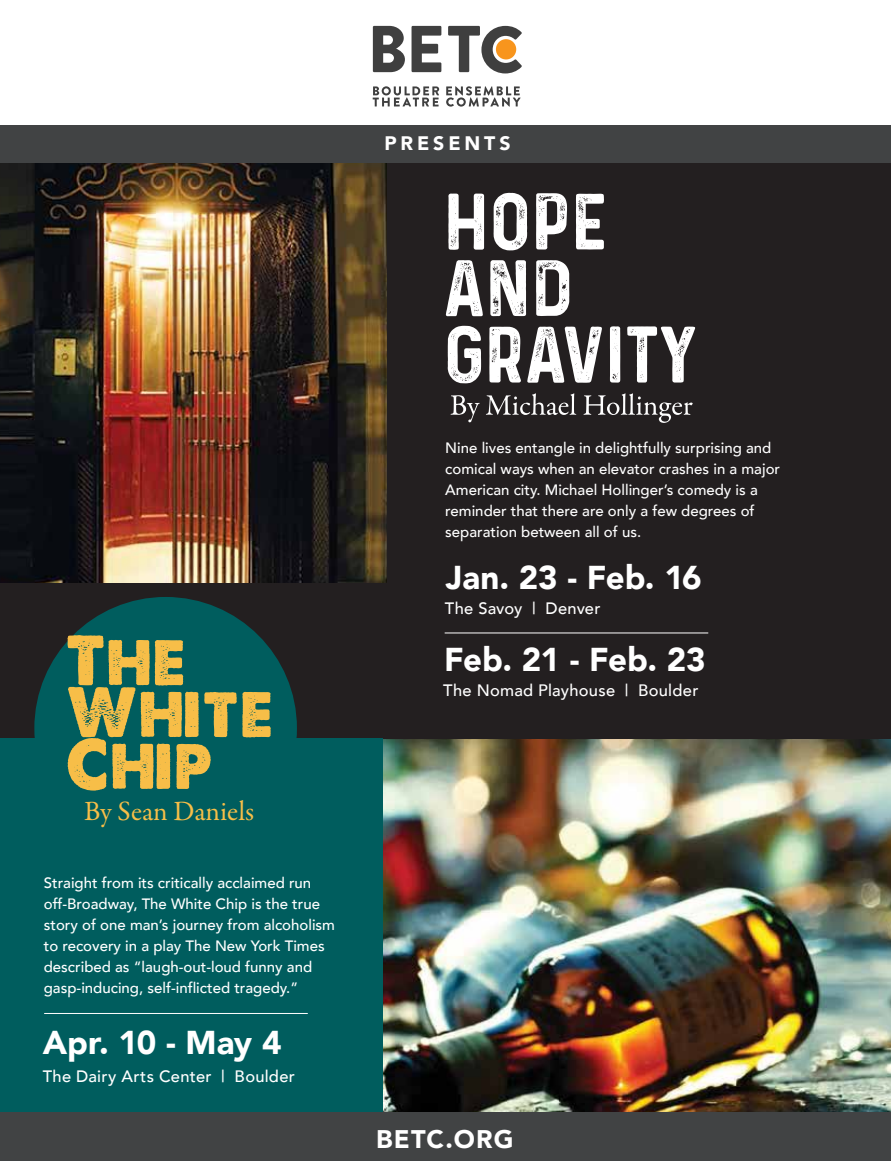
<style>
.page{position:relative;width:891px;height:1161px;background:#fff}
.page>*{position:absolute;margin:0;border:0;box-sizing:border-box;transform-origin:0 0}
.t1{font:900 33px "Avenir";letter-spacing:-.01em;color:#fff}
.t2{font:28.05px "Garamond Premr Pro";color:#f7be48}
.t3{font:900 25.5px "Avenir";letter-spacing:.045em;color:#fff}
.t4{font:900 19.5px "Avenir";letter-spacing:.2em;color:#fff}
.t5{font:500 16.5px "Avenir";letter-spacing:.015em;color:#fff}
.t6{font:500 15px/21px "Avenir";color:#fff}
</style>
<div class="page">
<img style="left:383px;top:739px;width:508px;height:373px">
<img style="left:0;top:163px;width:388px;height:420px">
<div style="left:0;top:583px;width:439px;height:156px;background:#231f20"></div>
<div style="left:388px;top:162px;width:503px;height:577px;background:#231f20"></div>
<svg style="left:373px;top:26px;width:32px;height:46px"></svg>
<svg style="left:412px;top:26px;width:29px;height:46px"></svg>
<svg style="left:448px;top:26px;width:74px;height:47px"></svg>
<svg style="left:373px;top:86px;width:66px;height:20px"></svg>
<svg style="left:446px;top:86px;width:75px;height:21px"></svg>
<svg style="left:451px;top:395px;width:29px;height:27px"></svg>
<svg style="left:486px;top:393px;width:90px;height:22px"></svg>
<svg style="left:584px;top:393px;width:109px;height:30px"></svg>
<svg style="left:448px;top:194px;width:36px;height:56px"></svg>
<svg style="left:494px;top:193px;width:33px;height:57px"></svg>
<svg style="left:536px;top:193px;width:31px;height:57px"></svg>
<svg style="left:576px;top:194px;width:28px;height:56px"></svg>
<svg style="left:446px;top:260px;width:37px;height:56px"></svg>
<svg style="left:490px;top:260px;width:36px;height:56px"></svg>
<svg style="left:536px;top:260px;width:33px;height:56px"></svg>
<svg style="left:448px;top:326px;width:33px;height:57px"></svg>
<svg style="left:489px;top:327px;width:32px;height:56px"></svg>
<svg style="left:527px;top:327px;width:75px;height:56px"></svg>
<svg style="left:610px;top:326px;width:10px;height:57px"></svg>
<svg style="left:627px;top:326px;width:68px;height:57px"></svg>
<div style="left:0;top:125px;width:891px;height:38px;background:#414344"></div>
<div style="left:0;top:738px;width:383px;height:375px;background:#005d5e"></div>
<hr style="left:445px;top:633px;width:263px;height:1px;background:#fff">
<div style="left:34px;top:597px;width:263px;height:263px;background:#005d5e;border-radius:50%"></div>
<svg style="left:68px;top:635px;width:203px;height:156px"></svg>
<div style="left:0;top:1112px;width:891px;height:49px;background:#414344"></div>
<hr style="left:44px;top:1013px;width:263px;height:1px;background:#fff">
<p class="t4" style="left:384px;top:126px;width:128px">PRESENTS</p>
<p class="t2" style="left:84px;top:794px;width:171px">By Sean Daniels</p>
<p class="t6" style="left:44px;top:871px;width:293px">Straight from its critically acclaimed run off-Broadway, The White Chip is the true story of one man’s journey from alcoholism to recovery in a play The New York Times described as “laugh-out-loud funny and gasp-inducing, self-inflicted tragedy.”</p>
<p class="t1" style="left:43px;top:1014px;width:240px">Apr. 10 - May 4</p>
<p class="t5" style="left:43px;top:1062px;width:254px">The Dairy Arts Center | Boulder</p>
<p class="t6" style="left:445px;top:436px;width:336px">Nine lives entangle in delightfully surprising and comical ways when an elevator crashes in a major American city. Michael Hollinger’s comedy is a reminder that there are only a few degrees of separation between all of us.</p>
<p class="t1" style="left:446px;top:550px;width:257px">Jan. 23 - Feb. 16</p>
<p class="t5" style="left:445px;top:594px;width:157px">The Savoy | Denver</p>
<p class="t1" style="left:444px;top:632px;width:263px">Feb. 21 - Feb. 23</p>
<p class="t5" style="left:443px;top:676px;width:257px">The Nomad Playhouse | Boulder</p>
<p class="t3" style="left:376px;top:1117px;width:139px">BETC.ORG</p>
</div>
